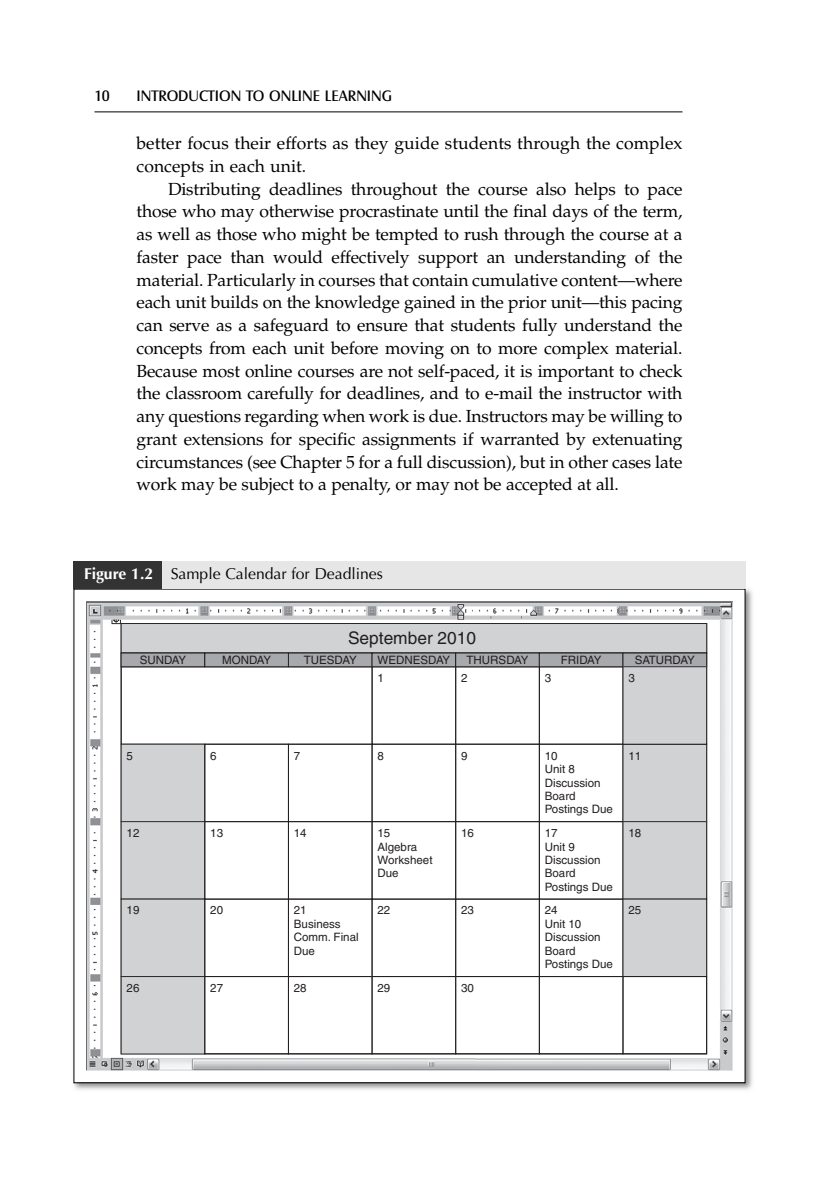
<style>
.page{position:relative;width:819px;height:1197px;background:#fff}
.page>*{position:absolute;margin:0;border:0;box-sizing:border-box;transform-origin:0 0}
.t1{font:17.5px "Palatino";letter-spacing:-.01em;color:#000}
.t2{font:17.32px "Helvetica";color:#231f20}
.t3{font:15.75px "Optima";color:#000}
.t4{font:15.75px "Castle T";color:#000}
.t5{font:11.55px/13.5px "Helvetica";color:#231f20}
.s1{font-weight:700;color:#fff}
</style>
<div class="page">
<hr style="left:94px;top:111px;width:588px;height:1px;background:#000">
<img style="left:73px;top:582px;width:680px;height:508px">
<div style="left:74px;top:590px;width:671px;height:492px;background:#fff"></div>
<img style="left:86px;top:602px;width:647px;height:468px">
<svg style="left:112px;top:619px;width:595px;height:436px"></svg>
<div style="left:74px;top:561px;width:89px;height:28px;background:#333"></div>
<div style="left:162px;top:561px;width:584px;height:28px;background:#e6e6e6"></div>
<p class="t4" style="left:94px;top:86px;width:17px">10</p>
<p class="t4" style="left:137px;top:86px;width:257px">INTRODUCTION TO ONLINE LEARNING</p>
<p class="t1" style="left:136px;top:137px;width:548px">better focus their efforts as they guide students through the complex</p>
<p class="t1" style="left:136px;top:159px;width:171px">concepts in each unit.</p>
<p class="t1" style="left:168px;top:182px;width:516px">Distributing deadlines throughout the course also helps to pace</p>
<p class="t1" style="left:137px;top:205px;width:548px">those who may otherwise procrastinate until the final days of the term,</p>
<p class="t1" style="left:137px;top:228px;width:547px">as well as those who might be tempted to rush through the course at a</p>
<p class="t1" style="left:137px;top:250px;width:548px">faster pace than would effectively support an understanding of the</p>
<p class="t1" style="left:137px;top:273px;width:548px">material. Particularly in courses that contain cumulative content—where</p>
<p class="t1" style="left:137px;top:296px;width:548px">each unit builds on the knowledge gained in the prior unit—this pacing</p>
<p class="t1" style="left:137px;top:319px;width:548px">can serve as a safeguard to ensure that students fully understand the</p>
<p class="t1" style="left:137px;top:341px;width:548px">concepts from each unit before moving on to more complex material.</p>
<p class="t1" style="left:137px;top:364px;width:548px">Because most online courses are not self-paced, it is important to check</p>
<p class="t1" style="left:137px;top:387px;width:548px">the classroom carefully for deadlines, and to e-mail the instructor with</p>
<p class="t1" style="left:137px;top:410px;width:548px">any questions regarding when work is due. Instructors may be willing to</p>
<p class="t1" style="left:137px;top:432px;width:547px">grant extensions for specific assignments if warranted by extenuating</p>
<p class="t1" style="left:137px;top:455px;width:547px">circumstances (see Chapter 5 for a full discussion), but in other cases late</p>
<p class="t1" style="left:137px;top:478px;width:484px">work may be subject to a penalty, or may not be accepted at all.</p>
<p class="t3" style="left:84px;top:567px;width:300px"><span class="s1">Figure 1.2</span> Sample Calendar for Deadlines</p>
<p class="t2" style="left:348px;top:632px;width:130px">September 2010</p>
<p class="t5" style="left:140px;top:654px;width:48px">SUNDAY</p>
<p class="t5" style="left:222px;top:654px;width:51px">MONDAY</p>
<p class="t5" style="left:304px;top:654px;width:54px">TUESDAY</p>
<p class="t5" style="left:377px;top:651px;width:74px;line-height:18.6px">WEDNESDAY<br>1</p>
<p class="t5" style="left:467px;top:654px;width:63px">THURSDAY</p>
<p class="t5" style="left:561px;top:654px;width:42px">FRIDAY</p>
<p class="t5" style="left:635px;top:654px;width:61px">SATURDAY</p>
<p class="t5" style="left:461px;top:672px;width:8px">2</p>
<p class="t5" style="left:545px;top:672px;width:8px">3</p>
<p class="t5" style="left:628px;top:672px;width:8px">3</p>
<p class="t5" style="left:127px;top:750px;width:8px">5</p>
<p class="t5" style="left:461px;top:750px;width:8px">9</p>
<p class="t5" style="left:210px;top:750px;width:8px">6</p>
<p class="t5" style="left:294px;top:750px;width:8px">7</p>
<p class="t5" style="left:378px;top:750px;width:8px">8</p>
<p class="t5" style="left:545px;top:750px;width:70px">10<br>Unit 8<br>Discussion<br>Board<br>Postings Due</p>
<p class="t5" style="left:628px;top:750px;width:14px">11</p>
<p class="t5" style="left:378px;top:827px;width:57px">15<br>Algebra<br>Worksheet<br>Due</p>
<p class="t5" style="left:127px;top:827px;width:14px">12</p>
<p class="t5" style="left:210px;top:827px;width:14px">13</p>
<p class="t5" style="left:294px;top:827px;width:14px">14</p>
<p class="t5" style="left:461px;top:827px;width:14px">16</p>
<p class="t5" style="left:545px;top:827px;width:70px">17<br>Unit 9<br>Discussion<br>Board<br>Postings Due</p>
<p class="t5" style="left:628px;top:827px;width:14px">18</p>
<p class="t5" style="left:294px;top:905px;width:14px">21</p>
<p class="t5" style="left:378px;top:905px;width:14px">22</p>
<p class="t5" style="left:294px;top:918px;width:66px">Business<br>Comm. Final<br>Due</p>
<p class="t5" style="left:127px;top:905px;width:14px">19</p>
<p class="t5" style="left:210px;top:905px;width:14px">20</p>
<p class="t5" style="left:461px;top:905px;width:14px">23</p>
<p class="t5" style="left:545px;top:905px;width:70px">24<br>Unit 10<br>Discussion<br>Board<br>Postings Due</p>
<p class="t5" style="left:628px;top:905px;width:14px">25</p>
<p class="t5" style="left:127px;top:982px;width:14px">26</p>
<p class="t5" style="left:210px;top:982px;width:14px">27</p>
<p class="t5" style="left:294px;top:982px;width:14px">28</p>
<p class="t5" style="left:378px;top:982px;width:14px">29</p>
<p class="t5" style="left:461px;top:982px;width:14px">30</p>
</div>
